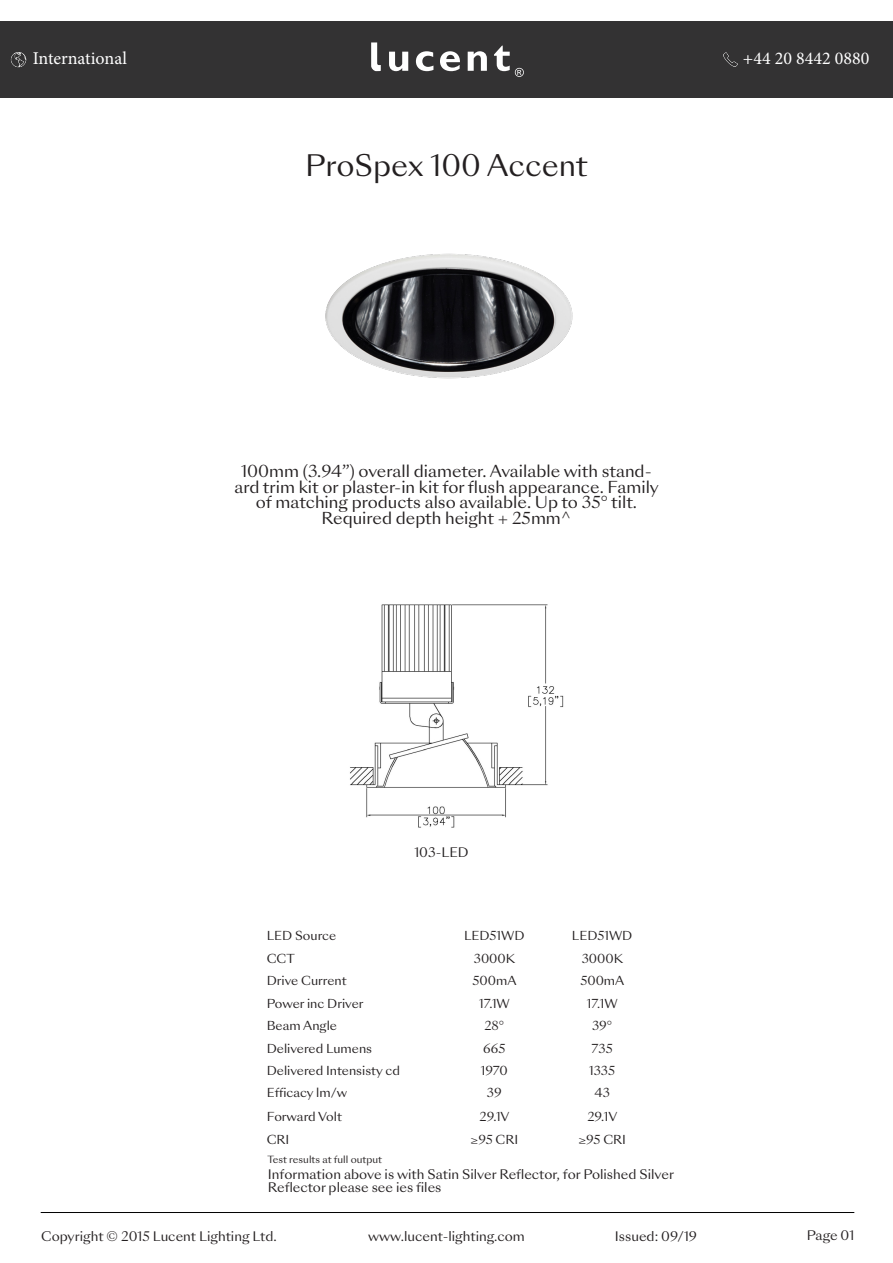
<style>
.page{position:relative;width:893px;height:1263px;background:#fff}
.page>*{position:absolute;margin:0;border:0;box-sizing:border-box;transform-origin:0 0}
.t1{font:28.65px "Sang Bleu Sunrise";color:#231f20}
.t2{font:18px "Minion Pro";color:#fff}
.bullet_points{font:15.9px/15.9px "Sang Bleu Sunrise";color:#231f20;text-align:center}
.bullet_point{font:12.75px "Sang Bleu Sunrise";color:#231f20}
.t3{font:12px "Sang Bleu Sunrise";color:#231f20}
.bullet_point-2{font:9.6px "Sang Bleu Sunrise";color:#231f20}
</style>
<div class="page">
<div style="left:0;top:21px;width:893px;height:77px;background:#333233"></div>
<img style="left:325px;top:253px;width:248px;height:126px">
<img style="left:350px;top:604px;width:214px;height:224px">
<hr style="left:41px;top:1212px;width:813px;height:1px;background:#000">
<svg style="left:389px;top:52px;width:19px;height:19px"></svg>
<svg style="left:416px;top:51px;width:17px;height:20px"></svg>
<svg style="left:440px;top:51px;width:20px;height:20px"></svg>
<svg style="left:468px;top:51px;width:19px;height:20px"></svg>
<svg style="left:371px;top:42px;width:10px;height:29px"></svg>
<svg style="left:494px;top:46px;width:30px;height:31px"></svg>
<img style="left:11px;top:52px;width:15px;height:15px">
<img style="left:723px;top:52px;width:15px;height:15px">
<p class="t2" style="left:33px;top:47px;width:96px">International</p>
<p class="t2" style="left:743px;top:47px;width:128px">+44 20 8442 0880</p>
<p class="t1" style="left:305px;top:146px;width:284px">ProSpex 100 Accent</p>
<p class="bullet_points" style="left:234px;top:463px;width:426px">100mm (3.94”) overall diameter. Available with stand&shy;ard trim kit or plaster-in kit for flush appearance. Family of matching products also available. Up to 35° tilt.<br>Required depth height + 25mm^</p>
<p class="bullet_point" style="left:414px;top:843px;width:56px">103-LED</p>
<p class="t3" style="left:267px;top:927px;width:71px">LED Source</p>
<p class="t3" style="left:464px;top:927px;width:62px">LED51WD</p>
<p class="t3" style="left:572px;top:927px;width:62px">LED51WD</p>
<p class="t3" style="left:267px;top:950px;width:30px">CCT</p>
<p class="t3" style="left:474px;top:950px;width:43px">3000K</p>
<p class="t3" style="left:582px;top:950px;width:43px">3000K</p>
<p class="t3" style="left:267px;top:973px;width:81px">Drive Current</p>
<p class="t3" style="left:473px;top:973px;width:45px">500mA</p>
<p class="t3" style="left:580px;top:973px;width:45px">500mA</p>
<p class="t3" style="left:267px;top:995px;width:98px">Power inc Driver</p>
<p class="t3" style="left:479px;top:995px;width:32px">17.1W</p>
<p class="t3" style="left:587px;top:995px;width:32px">17.1W</p>
<p class="t3" style="left:267px;top:1017px;width:72px">Beam Angle</p>
<p class="t3" style="left:484px;top:1017px;width:21px">28°</p>
<p class="t3" style="left:592px;top:1017px;width:22px">39°</p>
<p class="t3" style="left:267px;top:1040px;width:107px">Delivered Lumens</p>
<p class="t3" style="left:483px;top:1040px;width:24px">665</p>
<p class="t3" style="left:592px;top:1040px;width:23px">735</p>
<p class="t3" style="left:267px;top:1062px;width:135px">Delivered Intensisty cd</p>
<p class="t3" style="left:481px;top:1062px;width:29px">1970</p>
<p class="t3" style="left:589px;top:1062px;width:27px">1335</p>
<p class="t3" style="left:267px;top:1084px;width:82px">Efficacy lm/w</p>
<p class="t3" style="left:487px;top:1084px;width:16px">39</p>
<p class="t3" style="left:594px;top:1084px;width:17px">43</p>
<p class="t3" style="left:267px;top:1108px;width:77px">Forward Volt</p>
<p class="t3" style="left:479px;top:1108px;width:32px">29.1V</p>
<p class="t3" style="left:587px;top:1108px;width:32px">29.1V</p>
<p class="t3" style="left:267px;top:1131px;width:24px">CRI</p>
<p class="t3" style="left:470px;top:1131px;width:49px">≥95 CRI</p>
<p class="t3" style="left:578px;top:1131px;width:49px">≥95 CRI</p>
<p class="bullet_point-2" style="left:267px;top:1152px;width:116px">Test results at full output</p>
<p class="bullet_point" style="left:268px;top:1165px;width:408px">Information above is with Satin Silver Reflector, for Polished Silver</p>
<p class="bullet_point" style="left:268px;top:1178px;width:175px">Reflector please see ies files</p>
<p class="bullet_point" style="left:41px;top:1227px;width:237px">Copyright © 2015 Lucent Lighting Ltd.</p>
<p class="bullet_point" style="left:615px;top:1227px;width:84px">Issued: 09/19</p>
<p class="bullet_point" style="left:807px;top:1227px;width:49px">Page 01</p>
<p class="bullet_point" style="left:368px;top:1227px;width:158px">www.lucent-lighting.com</p>
</div>
